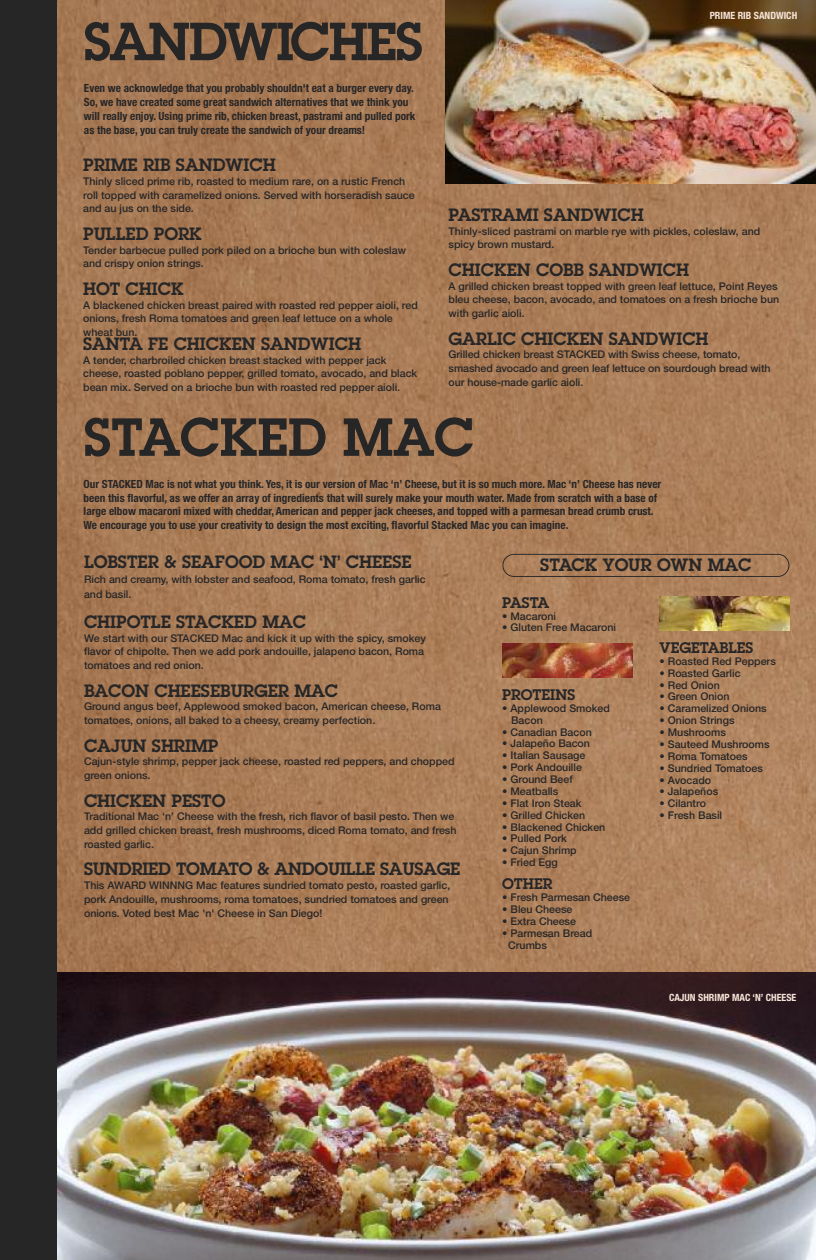
<style>
.page{position:relative;width:816px;height:1260px;background:#fff}
.page>*{position:absolute;margin:0;border:0;box-sizing:border-box;transform-origin:0 0}
.t1{font:600 52.5px "Lubalin Graph";color:#272627}
.t2{font:600 52.5px "Lubalin Graph";letter-spacing:-.025em;color:#272627}
.t3{font:600 17.5px "Lubalin Graph";color:#272627}
.t4{font:600 15px "Lubalin Graph";color:#272627}
.t5{font:700 condensed 11.25px/13.8px "Helvetica Neue";color:#272627}
.t6{font:500 10.62px/13.8px "Helvetica Neue";color:#272627}
.t7{font:700 condensed 10px "Helvetica Neue";color:#f8e5d8}
</style>
<div class="page">
<img style="left:56px;top:0;width:759px;height:972px">
<img style="left:502px;top:644px;width:130px;height:33px">
<img style="left:659px;top:597px;width:130px;height:34px">
<svg style="left:502px;top:554px;width:287px;height:23px"></svg>
<img style="left:56px;top:972px;width:759px;height:288px">
<div style="left:0;top:0;width:56px;height:1260px;background:#272627"></div>
<img style="left:445px;top:0;width:370px;height:183px">
<h1 class="t2" style="left:84px;top:11px;width:340px">SANDWICHES</h1>
<p class="t5" style="left:84px;top:81px;width:333px">Even we acknowledge that you probably shouldn't eat a burger every day.<br>So, we have created some great sandwich alternatives that we think you will really enjoy. Using prime rib, chicken breast, pastrami and pulled pork as the base, you can truly create the sandwich of your dreams!</p>
<h2 class="t3" style="left:83px;top:155px;width:194px">PRIME RIB SANDWICH</h2>
<p class="t6" style="left:83px;top:175px;width:333px">Thinly sliced prime rib, roasted to medium rare, on a rustic French roll topped with caramelized onions. Served with horseradish sauce and au jus on the side.</p>
<h2 class="t3" style="left:83px;top:224px;width:120px">PULLED PORK</h2>
<p class="t6" style="left:83px;top:244px;width:324px">Tender barbecue pulled pork piled on a brioche bun with coleslaw and crispy onion strings.</p>
<h2 class="t3" style="left:83px;top:279px;width:102px">HOT CHICK</h2>
<p class="t6" style="left:83px;top:299px;width:336px">A blackened chicken breast paired with roasted red pepper aioli, red onions, fresh Roma tomatoes and green leaf lettuce on a whole wheat bun.</p>
<h2 class="t3" style="left:83px;top:334px;width:279px">SANTA FE CHICKEN SANDWICH</h2>
<p class="t6" style="left:83px;top:354px;width:335px">A tender, charbroiled chicken breast stacked with pepper jack cheese, roasted poblano pepper, grilled tomato, avocado, and black bean mix. Served on a brioche bun with roasted red pepper aioli.</p>
<p class="t7" style="left:709px;top:10px;width:89px">PRIME RIB SANDWICH</p>
<h2 class="t3" style="left:448px;top:205px;width:196px">PASTRAMI SANDWICH</h2>
<p class="t6" style="left:448px;top:225px;width:313px">Thinly-sliced pastrami on marble rye with pickles, coleslaw, and spicy brown mustard.</p>
<h2 class="t3" style="left:448px;top:260px;width:242px">CHICKEN COBB SANDWICH</h2>
<p class="t6" style="left:448px;top:280px;width:332px">A grilled chicken breast topped with green leaf lettuce, Point Reyes bleu cheese, bacon, avocado, and tomatoes on a fresh brioche bun with garlic aioli.</p>
<h2 class="t3" style="left:448px;top:328px;width:261px">GARLIC CHICKEN SANDWICH</h2>
<p class="t6" style="left:448px;top:349px;width:323px">Grilled chicken breast STACKED with Swiss cheese, tomato, smashed avocado and green leaf lettuce on sourdough bread with our house-made garlic aioli.</p>
<h1 class="t1" style="left:84px;top:407px;width:391px">STACKED MAC</h1>
<p class="t5" style="left:84px;top:477px;width:579px">Our STACKED Mac is not what you think. Yes, it is our version of Mac ‘n’ Cheese, but it is so much more. Mac ‘n’ Cheese has never been this flavorful, as we offer an array of ingredients that will surely make your mouth water. Made from scratch with a base of large elbow macaroni mixed with cheddar, American and pepper jack cheeses, and topped with a parmesan bread crumb crust.<br>We encourage you to use your creativity to design the most exciting, flavorful Stacked Mac you can imagine.</p>
<h2 class="t3" style="left:540px;top:555px;width:213px">STACK YOUR OWN MAC</h2>
<h2 class="t3" style="left:84px;top:552px;width:329px">LOBSTER &amp; SEAFOOD MAC ‘N’ CHEESE</h2>
<p class="t6" style="left:84px;top:573px;width:343px;line-height:15px">Rich and creamy, with lobster and seafood, Roma tomato, fresh garlic and basil.</p>
<h2 class="t3" style="left:84px;top:612px;width:223px">CHIPOTLE STACKED MAC</h2>
<p class="t6" style="left:84px;top:632px;width:343px">We start with our STACKED Mac and kick it up with the spicy, smokey flavor of chipolte. Then we add pork andouille, jalapeno bacon, Roma tomatoes and red onion.</p>
<h2 class="t3" style="left:84px;top:680px;width:255px">BACON CHEESEBURGER MAC</h2>
<p class="t6" style="left:84px;top:701px;width:358px">Ground angus beef, Applewood smoked bacon, American cheese, Roma tomatoes, onions, all baked to a cheesy, creamy perfection.</p>
<h2 class="t3" style="left:84px;top:735px;width:136px">CAJUN SHRIMP</h2>
<p class="t6" style="left:84px;top:756px;width:372px">Cajun-style shrimp, pepper jack cheese, roasted red peppers, and chopped green onions.</p>
<h2 class="t3" style="left:84px;top:790px;width:143px">CHICKEN PESTO</h2>
<p class="t6" style="left:84px;top:811px;width:374px">Traditional Mac ‘n’ Cheese with the fresh, rich flavor of basil pesto. Then we add grilled chicken breast, fresh mushrooms, diced Roma tomato, and fresh roasted garlic.</p>
<h2 class="t3" style="left:84px;top:859px;width:378px">SUNDRIED TOMATO &amp; ANDOUILLE SAUSAGE</h2>
<p class="t6" style="left:84px;top:879px;width:368px">This AWARD WINNNG Mac features sundried tomato pesto, roasted garlic, pork Andouille, mushrooms, roma tomatoes, sundried tomatoes and green onions. Voted best Mac 'n' Cheese in San Diego!</p>
<h3 class="t4" style="left:502px;top:594px;width:49px">PASTA</h3>
<p class="t6" style="left:502px;top:610px;width:55px">• Macaroni</p>
<p class="t6" style="left:502px;top:622px;width:115px">• Gluten Free Macaroni</p>
<h3 class="t4" style="left:659px;top:639px;width:95px">VEGETABLES</h3>
<p class="t6" style="left:659px;top:655px;width:118px">• Roasted Red Peppers</p>
<p class="t6" style="left:659px;top:667px;width:82px">• Roasted Garlic</p>
<p class="t6" style="left:659px;top:679px;width:62px">• Red Onion</p>
<p class="t6" style="left:659px;top:691px;width:71px">• Green Onion</p>
<p class="t6" style="left:659px;top:703px;width:108px">• Caramelized Onions</p>
<p class="t6" style="left:659px;top:715px;width:76px">• Onion Strings</p>
<p class="t6" style="left:659px;top:726px;width:68px">• Mushrooms</p>
<p class="t6" style="left:659px;top:738px;width:111px">• Sauteed Mushrooms</p>
<p class="t6" style="left:659px;top:750px;width:89px">• Roma Tomatoes</p>
<p class="t6" style="left:659px;top:762px;width:105px">• Sundried Tomatoes</p>
<p class="t6" style="left:659px;top:774px;width:53px">• Avocado</p>
<p class="t6" style="left:659px;top:786px;width:60px">• Jalapeños</p>
<p class="t6" style="left:659px;top:798px;width:48px">• Cilantro</p>
<p class="t6" style="left:659px;top:810px;width:64px">• Fresh Basil</p>
<h3 class="t4" style="left:502px;top:686px;width:74px">PROTEINS</h3>
<p class="t6" style="left:511px;top:703px;width:100px;line-height:11.9px;text-indent:-9px">• Applewood Smoked<br>Bacon</p>
<p class="t6" style="left:502px;top:726px;width:91px">• Canadian Bacon</p>
<p class="t6" style="left:502px;top:738px;width:89px">• Jalapeño Bacon</p>
<p class="t6" style="left:502px;top:750px;width:85px">• Italian Sausage</p>
<p class="t6" style="left:502px;top:762px;width:81px">• Pork Andouille</p>
<p class="t6" style="left:502px;top:773px;width:72px">• Ground Beef</p>
<p class="t6" style="left:502px;top:785px;width:58px">• Meatballs</p>
<p class="t6" style="left:502px;top:797px;width:81px">• Flat Iron Steak</p>
<p class="t6" style="left:502px;top:809px;width:84px">• Grilled Chicken</p>
<p class="t6" style="left:502px;top:821px;width:105px">• Blackened Chicken</p>
<p class="t6" style="left:502px;top:833px;width:66px">• Pulled Pork</p>
<p class="t6" style="left:502px;top:845px;width:76px">• Cajun Shrimp</p>
<p class="t6" style="left:502px;top:857px;width:57px">• Fried Egg</p>
<h3 class="t4" style="left:502px;top:875px;width:52px">OTHER</h3>
<p class="t6" style="left:502px;top:892px;width:129px">• Fresh Parmesan Cheese</p>
<p class="t6" style="left:502px;top:903px;width:72px">• Bleu Cheese</p>
<p class="t6" style="left:502px;top:915px;width:75px">• Extra Cheese</p>
<p class="t6" style="left:508px;top:928px;width:85px;line-height:11.9px;text-indent:-6px">• Parmesan Bread<br>Crumbs</p>
<p class="t7" style="left:669px;top:991px;width:129px">CAJUN SHRIMP MAC ‘N’ CHEESE</p>
</div>
